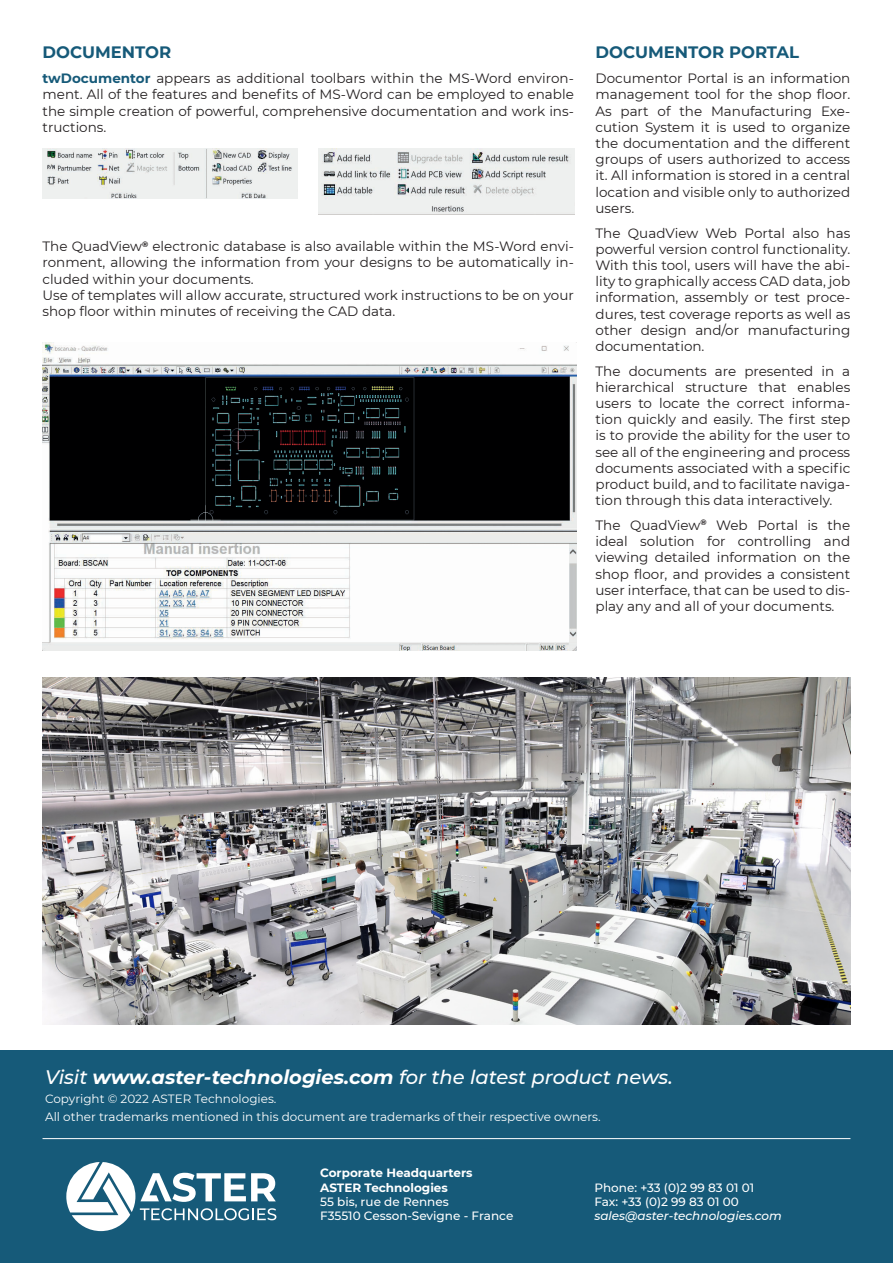
<style>
.page{position:relative;width:893px;height:1263px;background:#fff}
.page>*{position:absolute;margin:0;border:0;box-sizing:border-box;transform-origin:0 0}
.t1{font:italic 500 19.5px "Montserrat";color:#fff}
.t2{font:700 16.5px "Montserrat";color:#165a79}
.Style_de_paragraphe_2{font:13.5px/16.2px "Montserrat";color:#231f20;text-align:justify}
.t3{font:12px "Montserrat";color:#fff}
.t4{font:500 12px "Montserrat";color:#fff}
.t5{font:700 12px "Montserrat";color:#fff}
.t6{font:italic 500 12px "Montserrat";color:#fff}
.s1{font-weight:700;color:#165a79}
.s2{font-weight:700}
</style>
<div class="page">
<div style="left:0;top:1050px;width:893px;height:213px;background:#165a79"></div>
<img style="left:43px;top:342px;width:533px;height:308px">
<img style="left:43px;top:149px;width:255px;height:49px">
<img style="left:319px;top:149px;width:255px;height:65px">
<svg style="left:66px;top:1162px;width:210px;height:69px"></svg>
<hr style="left:43px;top:1138px;width:807px;height:1px;background:#fff">
<img style="left:43px;top:677px;width:807px;height:348px">
<p class="t2" style="left:43px;top:41px;width:130px">DOCUMENTOR</p>
<p class="Style_de_paragraphe_2" style="left:43px;top:70px;width:533px"><span class="s1">twDocumentor</span> appears as additional toolbars within the MS-Word environ&shy;ment. All of the features and benefits of MS-Word can be employed to enable the simple creation of powerful, comprehensive documentation and work ins&shy;tructions.</p>
<p class="Style_de_paragraphe_2" style="left:43px;top:238px;width:533px">The QuadView<sup>®</sup> electronic database is also available within the MS-Word envi&shy;ronment, allowing the information from your designs to be automatically in&shy;cluded within your documents.</p>
<p class="Style_de_paragraphe_2" style="left:43px;top:286px;width:533px">Use of templates will allow accurate, structured work instructions to be on your shop floor within minutes of receiving the CAD data.</p>
<p class="t2" style="left:595px;top:41px;width:205px">DOCUMENTOR PORTAL</p>
<p class="Style_de_paragraphe_2" style="left:595px;top:70px;width:256px">Documentor Portal is an information management tool for the shop floor.<br>As part of the Manufacturing Exe&shy;cution System it is used to organize the documentation and the different groups of users authorized to access it. All information is stored in a central location and visible only to authorized users.</p>
<p class="Style_de_paragraphe_2" style="left:595px;top:224px;width:256px">The QuadView Web Portal also has powerful version control functionality.<br>With this tool, users will have the abi&shy;lity to graphically access CAD data, job information, assembly or test proce&shy;dures, test coverage reports as well as other design and/or manufacturing documentation.</p>
<p class="Style_de_paragraphe_2" style="left:595px;top:362px;width:256px">The documents are presented in a hierarchical structure that enables users to locate the correct informa&shy;tion quickly and easily. The first step is to provide the ability for the user to see all of the engineering and process documents associated with a specific product build, and to facilitate naviga&shy;tion through this data interactively.</p>
<p class="Style_de_paragraphe_2" style="left:595px;top:517px;width:256px">The QuadView<sup>®</sup> Web Portal is the ideal solution for controlling and viewing detailed information on the shop floor, and provides a consistent user interface, that can be used to dis&shy;play any and all of your documents.</p>
<p class="t1" style="left:45px;top:1063px;width:629px">Visit <span class="s2">www.aster-technologies.com</span> for the latest product news.</p>
<p class="t3" style="left:45px;top:1090px;width:233px">Copyright © 2022 ASTER Technologies.</p>
<p class="t3" style="left:45px;top:1109px;width:557px">All other trademarks mentioned in this document are trademarks of their respective owners.</p>
<p class="t5" style="left:320px;top:1164px;width:154px">Corporate Headquarters</p>
<p class="t5" style="left:320px;top:1179px;width:129px">ASTER Technologies</p>
<p class="t4" style="left:320px;top:1193px;width:130px">55 bis, rue de Rennes</p>
<p class="t4" style="left:320px;top:1208px;width:195px">F35510 Cesson-Sevigne - France</p>
<p class="t4" style="left:594px;top:1179px;width:161px">Phone: +33 (0)2 99 83 01 01</p>
<p class="t4" style="left:594px;top:1193px;width:146px">Fax: +33 (0)2 99 83 01 00</p>
<p class="t6" style="left:594px;top:1208px;width:189px">sales@aster-technologies.com</p>
</div>
